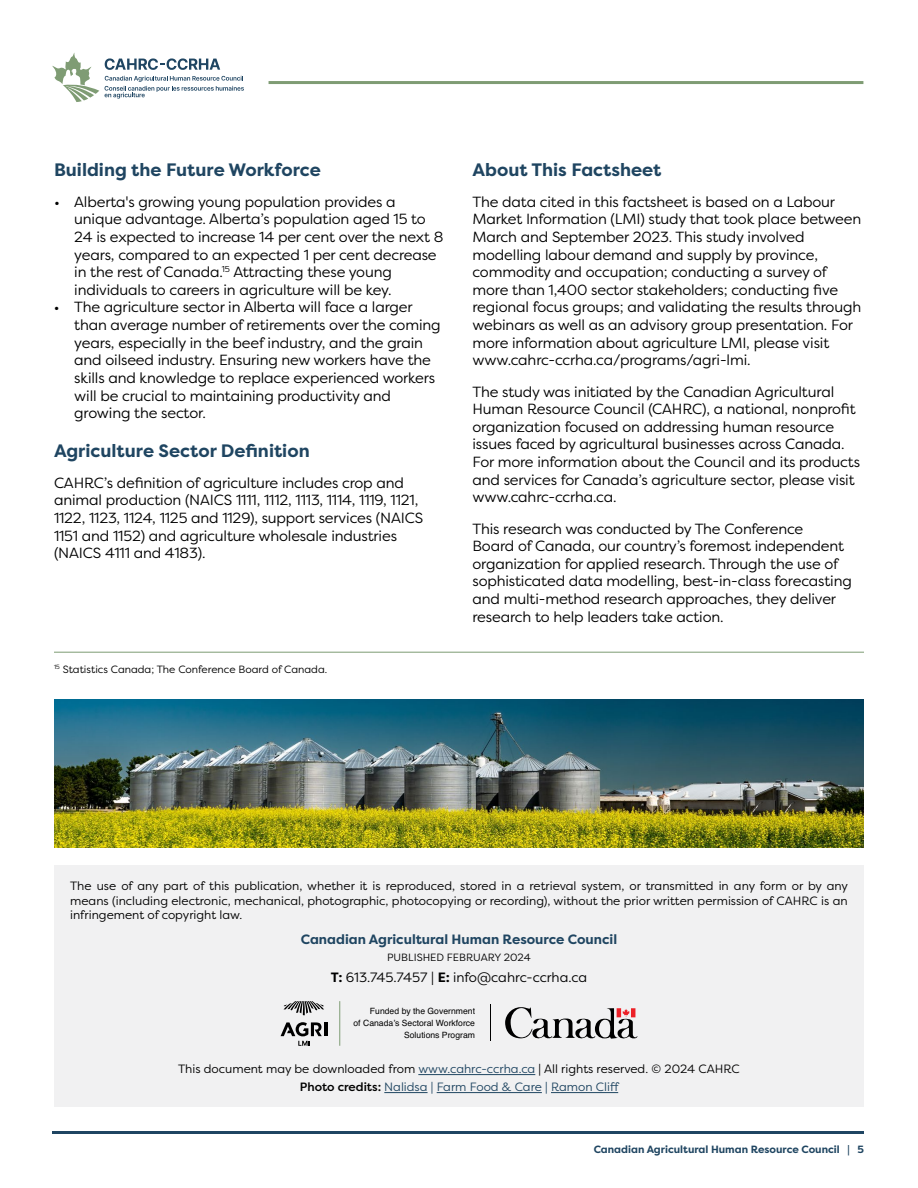
<style>
.page{position:relative;width:918px;height:1188px;background:#fff}
.page>*{position:absolute;margin:0;border:0;box-sizing:border-box;transform-origin:0 0}
.t1{font:700 18px "Filson Pro";color:#1f4561}
.t2{font:14.7px/17.7px "Filson Pro";letter-spacing:-.01em;color:#000}
.t3{font:700 13.5px "Filson Pro";color:#1f4561}
.t4{font:13.5px "Filson Pro";color:#000}
.t5{font:12px/14.4px "Filson Pro";color:#000;text-align:justify}
.t6{font:10.5px "Filson Pro";color:#000}
.t7{font:700 10.5px "Filson Pro";color:#1f4561}
.t8{font:8.7px/11.9px "Helvetica";color:#000;text-align:right}
.s1{font-weight:700}
.s2{color:#1f4561}
.s3{font-weight:500}
</style>
<div class="page">
<svg style="left:105px;top:76px;width:139px;height:23px"></svg>
<svg style="left:105px;top:58px;width:115px;height:12px"></svg>
<svg style="left:52px;top:53px;width:47px;height:49px"></svg>
<hr style="left:269px;top:81px;width:594px;height:3px;background:#7f9c74">
<hr style="left:52px;top:1131px;width:811px;height:3px;background:#1f4562">
<div style="left:54px;top:865px;width:810px;height:242px;background:#f1f1f2"></div>
<hr style="left:418px;top:1074px;width:117px;height:1px;background:#1f4561">
<hr style="left:384px;top:1092px;width:44px;height:1px;background:#1f4561">
<hr style="left:437px;top:1092px;width:105px;height:1px;background:#1f4561">
<hr style="left:551px;top:1092px;width:67px;height:1px;background:#1f4561">
<hr style="left:54px;top:652px;width:810px;height:1px;background:#7d9b73">
<img style="left:54px;top:700px;width:810px;height:148px">
<hr style="left:324px;top:1022px;width:3px;height:14px;background:#000">
<svg style="left:281px;top:1022px;width:41px;height:24px"></svg>
<svg style="left:284px;top:1001px;width:40px;height:15px"></svg>
<hr style="left:490px;top:1005px;width:1px;height:36px;background:#000">
<svg style="left:505px;top:1007px;width:132px;height:32px"></svg>
<hr style="left:339px;top:1001px;width:1px;height:45px;background:#7f9c74">
<p class="t1" style="left:54px;top:158px;width:268px">Building the Future Workforce</p>
<p class="t2" style="left:74px;top:192px;width:371px;text-indent:-20px">• Alberta's growing young population provides a unique advantage. Alberta’s population aged 15 to 24 is expected to increase 14 per cent over the next 8 years, compared to an expected 1 per cent decrease in the rest of Canada.<sup>15</sup> Attracting these young individuals to careers in agriculture will be key.</p>
<p class="t2" style="left:74px;top:298px;width:368px;text-indent:-20px">• The agriculture sector in Alberta will face a larger than average number of retirements over the coming years, especially in the beef industry, and the grain and oilseed industry. Ensuring new workers have the skills and knowledge to replace experienced workers will be crucial to maintaining productivity and growing the sector.</p>
<p class="t1" style="left:54px;top:439px;width:257px">Agriculture Sector Definition</p>
<p class="t2" style="left:54px;top:473px;width:371px">CAHRC’s definition of agriculture includes crop and animal production (NAICS 1111, 1112, 1113, 1114, 1119, 1121, 1122, 1123, 1124, 1125 and 1129), support services (NAICS 1151 and 1152) and agriculture wholesale industries (NAICS 4111 and 4183).</p>
<p class="t6" style="left:54px;top:662px;width:275px"><sup>15</sup> Statistics Canada; The Conference Board of Canada.</p>
<p class="t1" style="left:472px;top:158px;width:191px">About This Factsheet</p>
<p class="t2" style="left:472px;top:192px;width:390px">The data cited in this factsheet is based on a Labour Market Information (LMI) study that took place between March and September 2023. This study involved modelling labour demand and supply by province, commodity and occupation; conducting a survey of more than 1,400 sector stakeholders; conducting five regional focus groups; and validating the results through webinars as well as an advisory group presentation. For more information about agriculture LMI, please visit www.cahrc-ccrha.ca/programs/agri-lmi.</p>
<p class="t2" style="left:472px;top:382px;width:389px">The study was initiated by the Canadian Agricultural Human Resource Council (CAHRC), a national, nonprofit organization focused on addressing human resource issues faced by agricultural businesses across Canada.<br>For more information about the Council and its products and services for Canada’s agriculture sector, please visit www.cahrc-ccrha.ca.</p>
<p class="t2" style="left:472px;top:519px;width:381px">This research was conducted by The Conference<br>Board of Canada, our country’s foremost independent organization for applied research. Through the use of sophisticated data modelling, best-in-class forecasting and multi-method research approaches, they deliver research to help leaders take action.</p>
<p class="t5" style="left:70px;top:879px;width:779px">The use of any part of this publication, whether it is reproduced, stored in a retrieval system, or transmitted in any form or by any means (including electronic, mechanical, photographic, photocopying or recording), without the prior written permission of CAHRC is an infringement of copyright law.</p>
<p class="t3" style="left:301px;top:931px;width:318px">Canadian Agricultural Human Resource Council</p>
<p class="t6" style="left:387px;top:950px;width:145px">PUBLISHED FEBRUARY 2024</p>
<p class="t4" style="left:331px;top:968px;width:258px"><span class="s1">T:</span> 613.745.7457 | <span class="s1">E:</span> info@cahrc-ccrha.ca</p>
<p class="t8" style="left:354px;top:1006px;width:123px">Funded by the Government<br>of Canada’s Sectoral Workforce<br>Solutions Program</p>
<p class="t5" style="left:178px;top:1060px;width:563px;line-height:18px;text-align:center">This document may be downloaded from <span class="s2">www.cahrc-ccrha.ca</span> | All rights reserved. © 2024 CAHRC<br><span class="s3">Photo credits:</span> <span class="s2">Nalidsa | Farm Food &amp; Care | Ramon Cliff</span></p>
<p class="t7" style="left:594px;top:1142px;width:272px">Canadian Agricultural Human Resource Council | 5</p>
</div>
